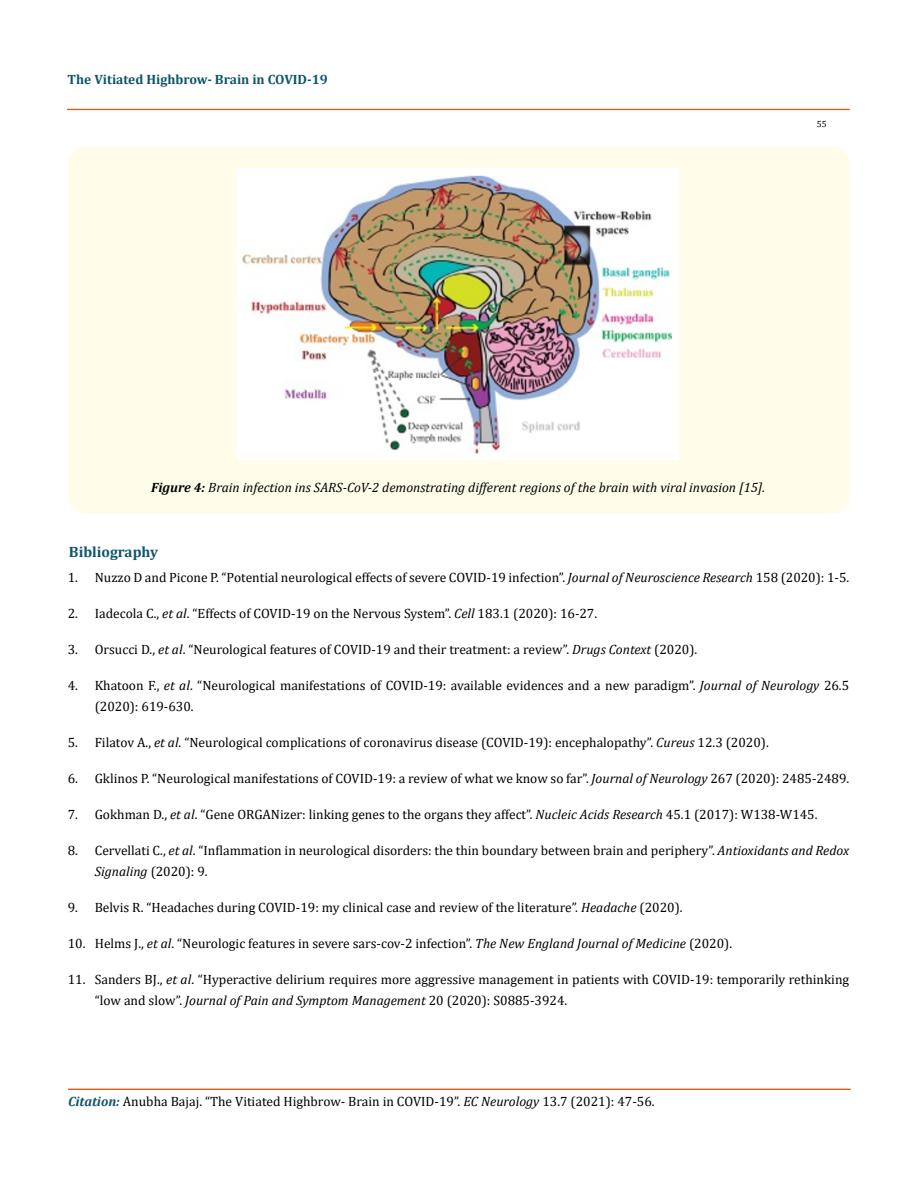
<style>
.page{position:relative;width:917px;height:1190px;background:#fff}
.page>*{position:absolute;margin:0;border:0;box-sizing:border-box;transform-origin:0 0}
.t1{font:700 15px "Cambria";color:#0e546a}
.t2{font:13.5px/21px "Cambria";color:#000}
.t3{font:italic 13.5px "Cambria";color:#000}
.t4{font:700 13.5px "Cambria";color:#0e546a}
.t5{font:9px "Cambria";color:#000}
.s1{font-weight:700}
.s2{font-style:italic}
.s3{font-weight:700;font-style:italic;color:#0e546a}
</style>
<div class="page">
<div style="left:67px;top:109px;width:782px;height:1px;border:1px solid #e05d1a"></div>
<div style="left:68px;top:1089px;width:782px;height:1px;border:1px solid #e05d1a"></div>
<div style="left:68px;top:147px;width:782px;height:366px;background:#fffde9;border-radius:18px"></div>
<img style="left:238px;top:168px;width:440px;height:292px">
<p class="t4" style="left:68px;top:70px;width:262px">The Vitiated Highbrow- Brain in COVID-19</p>
<p class="t5" style="left:816px;top:118px;width:11px">55</p>
<p class="t3" style="left:151px;top:478px;width:615px"><span class="s1">Figure 4:</span> Brain infection ins SARS-CoV-2 demonstrating different regions of the brain with viral invasion [15].</p>
<p class="t1" style="left:69px;top:541px;width:91px">Bibliography</p>
<p class="t2" style="left:68px;top:567px;width:783px">1. Nuzzo D and Picone P. “Potential neurological effects of severe COVID-19 infection”. <span class="s2">Journal of Neuroscience Research</span> 158 (2020): 1-5.</p>
<p class="t2" style="left:68px;top:603px;width:531px">2. Iadecola C., <span class="s2">et al</span>. “Effects of COVID-19 on the Nervous System”. <span class="s2">Cell</span> 183.1 (2020): 16-27.</p>
<p class="t2" style="left:68px;top:639px;width:631px">3. Orsucci D., <span class="s2">et al</span>. “Neurological features of COVID-19 and their treatment: a review”. <span class="s2">Drugs Context</span> (2020).</p>
<p class="t2" style="left:95px;top:675px;width:756px;text-indent:-27px">4. Khatoon F., <span class="s2">et al</span>. “Neurological manifestations of COVID-19: available evidences and a new paradigm”. <span class="s2">Journal of Neurology</span> 26.5 (2020): 619-630.</p>
<p class="t2" style="left:68px;top:732px;width:702px">5. Filatov A., <span class="s2">et al</span>. “Neurological complications of coronavirus disease (COVID-19): encephalopathy”. <span class="s2">Cureus</span> 12.3 (2020).</p>
<p class="t2" style="left:68px;top:768px;width:783px">6. Gklinos P. “Neurological manifestations of COVID-19: a review of what we know so far”. <span class="s2">Journal of Neurology</span> 267 (2020): 2485-2489.</p>
<p class="t2" style="left:68px;top:804px;width:751px">7. Gokhman D., <span class="s2">et al</span>. “Gene ORGANizer: linking genes to the organs they affect”. <span class="s2">Nucleic Acids Research</span> 45.1 (2017): W138-W145.</p>
<p class="t2" style="left:95px;top:840px;width:756px;text-indent:-27px">8. Cervellati C., <span class="s2">et al</span>. “Inflammation in neurological disorders: the thin boundary between brain and periphery”. <span class="s2">Antioxidants and Redox<br>Signaling</span> (2020): 9.</p>
<p class="t2" style="left:68px;top:897px;width:616px">9. Belvis R. “Headaches during COVID-19: my clinical case and review of the literature”. <span class="s2">Headache</span> (2020).</p>
<p class="t2" style="left:68px;top:933px;width:666px">10. Helms J., <span class="s2">et al</span>. “Neurologic features in severe sars-cov-2 infection”. <span class="s2">The New England Journal of Medicine</span> (2020).</p>
<p class="t2" style="left:95px;top:969px;width:756px;text-indent:-27px">11. Sanders BJ., <span class="s2">et al</span>. “Hyperactive delirium requires more aggressive management in patients with COVID-19: temporarily rethinking “low and slow”. <span class="s2">Journal of Pain and Symptom Management</span> 20 (2020): S0885-3924.</p>
<p class="t2" style="left:68px;top:1091px;width:588px"><span class="s3">Citation:</span> Anubha Bajaj. “The Vitiated Highbrow- Brain in COVID-19”. <span class="s2">EC Neurology</span> 13.7 (2021): 47-56.</p>
</div>
